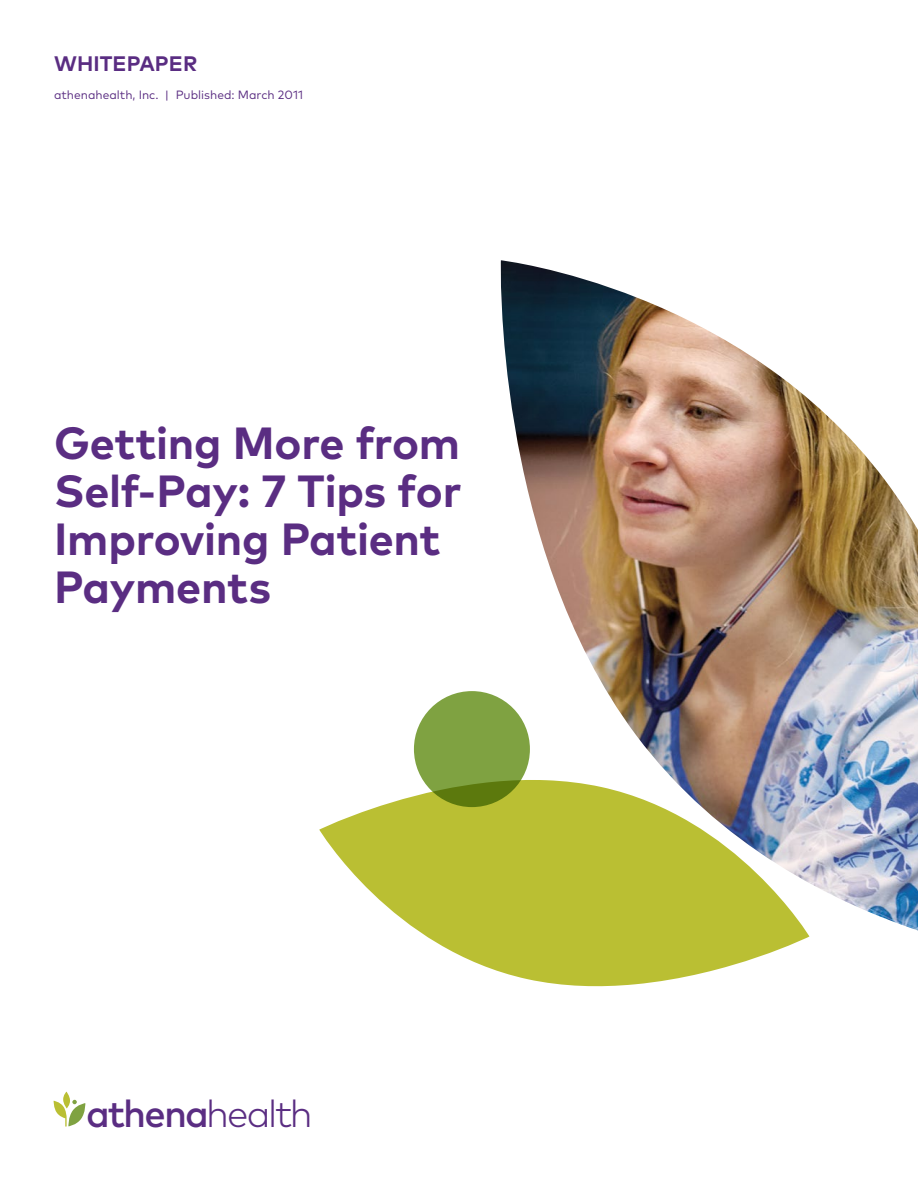
<style>
.page{position:relative;width:918px;height:1188px;background:#fff}
.page>*{position:absolute;margin:0;border:0;box-sizing:border-box;transform-origin:0 0}
.t1{font:700 45px/48px "Mark OT";letter-spacing:-.005em;color:#5a2d82}
.t2{font:500 38.25px "Mark OT";letter-spacing:-.05em;color:#5a2d82}
.t3{font:700 21px "Mark OT";letter-spacing:.005em;color:#5a2d82}
.t4{font:12px "Mark OT";color:#5a2d82}
.s1{font-weight:300}
</style>
<div class="page">
<img style="left:500px;top:260px;width:418px;height:670px">
<svg style="left:319px;top:780px;width:490px;height:207px;fill:#babf33"></svg>
<div style="left:414px;top:691px;width:116px;height:116px;background:#7fa241;border-radius:50%"></div>
<svg style="left:63px;top:1092px;width:7px;height:16px"></svg>
<svg style="left:53px;top:1100px;width:33px;height:27px"></svg>
<p class="t3" style="left:54px;top:50px;width:145px">WHITEPAPER</p>
<p class="t4" style="left:54px;top:87px;width:251px">athenahealth, Inc. | Published: March 2011</p>
<p class="t1" style="left:54px;top:418px;width:409px">Getting More from<br>Self-Pay: 7 Tips for<br>Improving Patient<br>Payments</p>
<p class="t2" style="left:86px;top:1089px;width:228px">athena<span class="s1">health</span></p>
</div>
